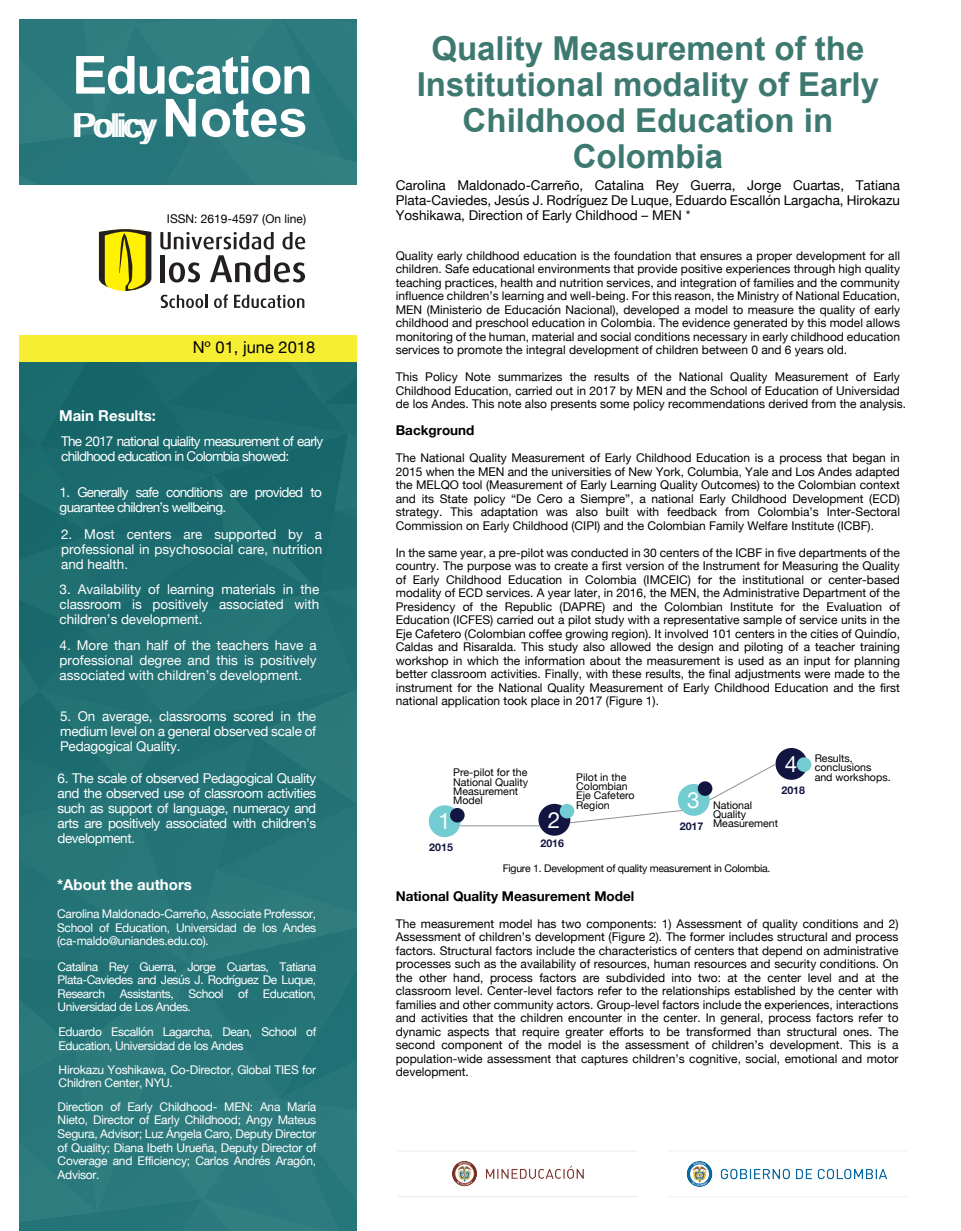
<style>
.page{position:relative;width:961px;height:1231px;background:#fff}
.page>*{position:absolute;margin:0;border:0;box-sizing:border-box;transform-origin:0 0}
.t1{font:700 52.5px "Arial";letter-spacing:-.03em;color:#fff}
.t2{font:700 33px/36px "Arial";color:#3d7971;text-align:center}
.t3{font:33px "Arial";letter-spacing:-.03em;color:#fff}
.t4{font:22.5px "Helvetica Neue";color:#fff}
.t5{font:16.5px "Helvetica Neue";color:#000001}
.t6{font:700 15px "Helvetica Neue";color:#fff}
.t7{font:13.5px/15px "Helvetica Neue";letter-spacing:-.015em;color:#fff;text-align:justify}
.t8{font:13.5px/15px "Helvetica Neue";color:#000001;text-align:justify}
.t9{font:13.5px/15px "Helvetica Neue";letter-spacing:-.05em;color:#fff}
.t10{font:700 13.5px "Helvetica Neue";color:#000001}
.t11{font:12px/13.5px "Helvetica Neue";color:#000001;text-align:justify}
.t12{font:12px/13.5px "Helvetica Neue";letter-spacing:-.025em;color:#fff;text-align:justify}
.t13{font:10.65px/9.3px "Helvetica Neue";color:#000001}
.t14{font:700 10.65px "Helvetica Neue";color:#121541}
.t15{font:10.5px "Helvetica Neue";letter-spacing:-.025em;color:#000001}
</style>
<div class="page">
<svg style="left:99px;top:229px;width:52px;height:62px;background:#bbb11a"></svg>
<svg style="left:282px;top:232px;width:23px;height:17px"></svg>
<div style="left:160px;top:255px;width:5px;height:27px;background:#231f20"></div>
<svg style="left:169px;top:262px;width:31px;height:20px"></svg>
<svg style="left:210px;top:255px;width:95px;height:27px"></svg>
<svg style="left:160px;top:232px;width:114px;height:17px"></svg>
<svg style="left:161px;top:295px;width:46px;height:13px"></svg>
<svg style="left:214px;top:294px;width:14px;height:14px"></svg>
<svg style="left:234px;top:295px;width:70px;height:13px"></svg>
<div style="left:19px;top:20px;width:338px;height:164px;background:#2c7a7f"></div>
<div style="left:19px;top:360px;width:338px;height:871px;background:linear-gradient(to right,#217174,#247377)"></div>
<div style="left:19px;top:335px;width:338px;height:26px;background:#f6ee33"></div>
<img style="left:355px;top:1131px;width:552px;height:85px">
<div style="left:429px;top:805px;width:31px;height:32px;background:#74ccd3;border-radius:50%"></div>
<div style="left:538px;top:804px;width:32px;height:31px;background:#121541;border-radius:50%"></div>
<div style="left:678px;top:784px;width:31px;height:31px;background:#74ccd3;border-radius:50%"></div>
<div style="left:775px;top:748px;width:32px;height:32px;background:#121541;border-radius:50%"></div>
<div style="left:450px;top:808px;width:14px;height:14px;background:#121541;border-radius:50%"></div>
<div style="left:559px;top:804px;width:15px;height:14px;background:#74ccd3;border-radius:50%"></div>
<div style="left:697px;top:781px;width:15px;height:15px;background:#121541;border-radius:50%"></div>
<hr style="left:460px;top:825px;width:80px;height:1px;background:#8e9091">
<svg style="left:569px;top:810px;width:113px;height:13px"></svg>
<svg style="left:709px;top:763px;width:67px;height:37px"></svg>
<div style="left:796px;top:757px;width:15px;height:15px;background:#74ccd3;border-radius:50%"></div>
<h1 class="t1" style="left:72px;top:40px;width:242px">Education</h1>
<h2 class="t3" style="left:75px;top:103px;width:84px">Policy</h2>
<h1 class="t1" style="left:162px;top:83px;width:147px">Notes</h1>
<p class="t11" style="left:167px;top:213px;width:141px">ISSN: 2619-4597 (On line)</p>
<p class="t6" style="left:59px;top:404px;width:98px">Main Results:</p>
<h3 class="t5" style="left:193px;top:335px;width:124px">Nº 01, june 2018</h3>
<p class="t9" style="left:61px;top:434px;width:264px">The 2017 national quiality measurement of early childhood education in Colombia showed:</p>
<p class="t9" style="left:60px;top:485px;width:264px">1. Generally safe conditions are provided to guarantee children’s wellbeing.</p>
<p class="t7" style="left:61px;top:527px;width:262px">2. Most centers are supported by a professional in psychosocial care, nutrition and health.</p>
<p class="t7" style="left:60px;top:583px;width:261px">3. Availability of learning materials in the classroom is positively associated with children’s development.</p>
<p class="t7" style="left:60px;top:638px;width:259px">4. More than half of the teachers have a professional degree and this is positively associated with children’s development.</p>
<p class="t7" style="left:60px;top:710px;width:258px">5. On average, classrooms scored in the medium level on a general observed scale of Pedagogical Quality.</p>
<p class="t7" style="left:58px;top:771px;width:260px">6. The scale of observed Pedagogical Quality and the observed use of classroom activities such as support of language, numeracy and arts are positively associated with children’s development.</p>
<p class="t6" style="left:57px;top:872px;width:136px">*About the authors</p>
<p class="t12" style="left:57px;top:907px;width:260px">Carolina Maldonado-Carreño, Associate Professor, School of Education, Universidad de los Andes (ca-maldo@uniandes.edu.co).</p>
<p class="t12" style="left:58px;top:960px;width:260px">Catalina Rey Guerra, Jorge Cuartas, Tatiana Plata-Caviedes and Jesús J. Rodríguez De Luque, Research Assistants, School of Education, Universidad de Los Andes.</p>
<p class="t12" style="left:59px;top:1026px;width:259px">Eduardo Escallón Lagarcha, Dean, School of<br>Education, Universidad de los Andes</p>
<p class="t12" style="left:59px;top:1063px;width:259px">Hirokazu Yoshikawa, Co-Director, Global TIES for<br>Children Center, NYU.</p>
<p class="t12" style="left:58px;top:1100px;width:260px">Direction of Early Childhood- MEN: Ana María Nieto, Director of Early Childhood; Angy Mateus Segura, Advisor; Luz Ángela Caro, Deputy Director of Quality; Diana Ibeth Urueña, Deputy Director of Coverage and Efficiency; Carlos Andrés Aragón, Advisor.</p>
<h2 class="t2" style="left:417px;top:32px;width:464px">Quality Measurement of the<br>Institutional modality of Early<br>Childhood Education in<br>Colombia</h2>
<p class="t8" style="left:396px;top:179px;width:506px">Carolina Maldonado-Carreño, Catalina Rey Guerra, Jorge Cuartas, Tatiana Plata-Caviedes, Jesús J. Rodríguez De Luque, Eduardo Escallón Largacha, Hirokazu Yoshikawa, Direction of Early Childhood – MEN *</p>
<p class="t11" style="left:396px;top:249px;width:506px">Quality early childhood education is the foundation that ensures a proper development for all children. Safe educational environments that provide positive experiences through high quality teaching practices, health and nutrition services, and integration of families and the community influence children’s learning and well-being. For this reason, the Ministry of National Education, MEN (Ministerio de Educación Nacional), developed a model to measure the quality of early childhood and preschool education in Colombia. The evidence generated by this model allows monitoring of the human, material and social conditions necessary in early childhood education services to promote the integral development of children between 0 and 6 years old.</p>
<p class="t11" style="left:396px;top:371px;width:512px;text-align:left">This Policy Note summarizes the results of the National Quality Measurement of Early<br>Childhood Education, carried out in 2017 by MEN and the School of Education of Universidad de los Andes. This note also presents some policy recommendations derived from the analysis.</p>
<p class="t10" style="left:396px;top:420px;width:80px">Background</p>
<p class="t11" style="left:396px;top:452px;width:506px">The National Quality Measurement of Early Childhood Education is a process that began in 2015 when the MEN and the universities of New York, Columbia, Yale and Los Andes adapted the MELQO tool (Measurement of Early Learning Quality Outcomes) to the Colombian context and its State policy “De Cero a Siempre”, a national Early Childhood Development (ECD) strategy. This adaptation was also built with feedback from Colombia’s Inter-Sectoral Commission on Early Childhood (CIPI) and the Colombian Family Welfare Institute (ICBF).</p>
<p class="t11" style="left:396px;top:546px;width:506px">In the same year, a pre-pilot was conducted in 30 centers of the ICBF in five departments of the country. The purpose was to create a first version of the Instrument for Measuring the Quality of Early Childhood Education in Colombia (IMCEIC) for the institutional or center-based modality of ECD services. A year later, in 2016, the MEN, the Administrative Department of the Presidency of the Republic (DAPRE) and the Colombian Institute for the Evaluation of Education (ICFES) carried out a pilot study with a representative sample of service units in the Eje Cafetero (Colombian coffee growing region). It involved 101 centers in the cities of Quindío, Caldas and Risaralda. This study also allowed the design and piloting of a teacher training workshop in which the information about the measurement is used as an input for planning better classroom activities. Finally, with these results, the final adjustments were made to the instrument for the National Quality Measurement of Early Childhood Education and the first national application took place in 2017 (Figure 1).</p>
<p class="t13" style="left:453px;top:768px;width:77px">Pre-pilot for the<br>National Quality<br>Measurement<br>Model</p>
<p class="t13" style="left:576px;top:773px;width:60px">Pilot in the<br>Colombian<br>Eje Cafetero<br>Region</p>
<h3 class="t4" style="left:438px;top:805px;width:14px">1</h3>
<h3 class="t4" style="left:547px;top:803px;width:14px">2</h3>
<p class="t14" style="left:429px;top:839px;width:25px">2015</p>
<p class="t14" style="left:540px;top:834px;width:25px">2016</p>
<h3 class="t4" style="left:687px;top:783px;width:14px">3</h3>
<p class="t14" style="left:680px;top:817px;width:25px">2017</p>
<h3 class="t4" style="left:784px;top:748px;width:14px">4</h3>
<p class="t14" style="left:781px;top:781px;width:25px">2018</p>
<p class="t13" style="left:713px;top:801px;width:67px">National<br>Quality<br>Measurement</p>
<p class="t15" style="left:502px;top:861px;width:269px">Figure 1. Development of quality measurement in Colombia.</p>
<p class="t13" style="left:814px;top:754px;width:77px">Results, conclusions and workshops.</p>
<p class="t10" style="left:396px;top:885px;width:240px">National Quality Measurement Model</p>
<p class="t11" style="left:396px;top:917px;width:504px">The measurement model has two components: 1) Assessment of quality conditions and 2)<br>Assessment of children’s development (Figure 2). The former includes structural and process factors. Structural factors include the characteristics of centers that depend on administrative processes such as the availability of resources, human resources and security conditions. On the other hand, process factors are subdivided into two: at the center level and at the classroom level. Center-level factors refer to the relationships established by the center with families and other community actors. Group-level factors include the experiences, interactions and activities that the children encounter in the center. In general, process factors refer to dynamic aspects that require greater efforts to be transformed than structural ones. The second component of the model is the assessment of children’s development. This is a population-wide assessment that captures children’s cognitive, social, emotional and motor development.</p>
</div>
